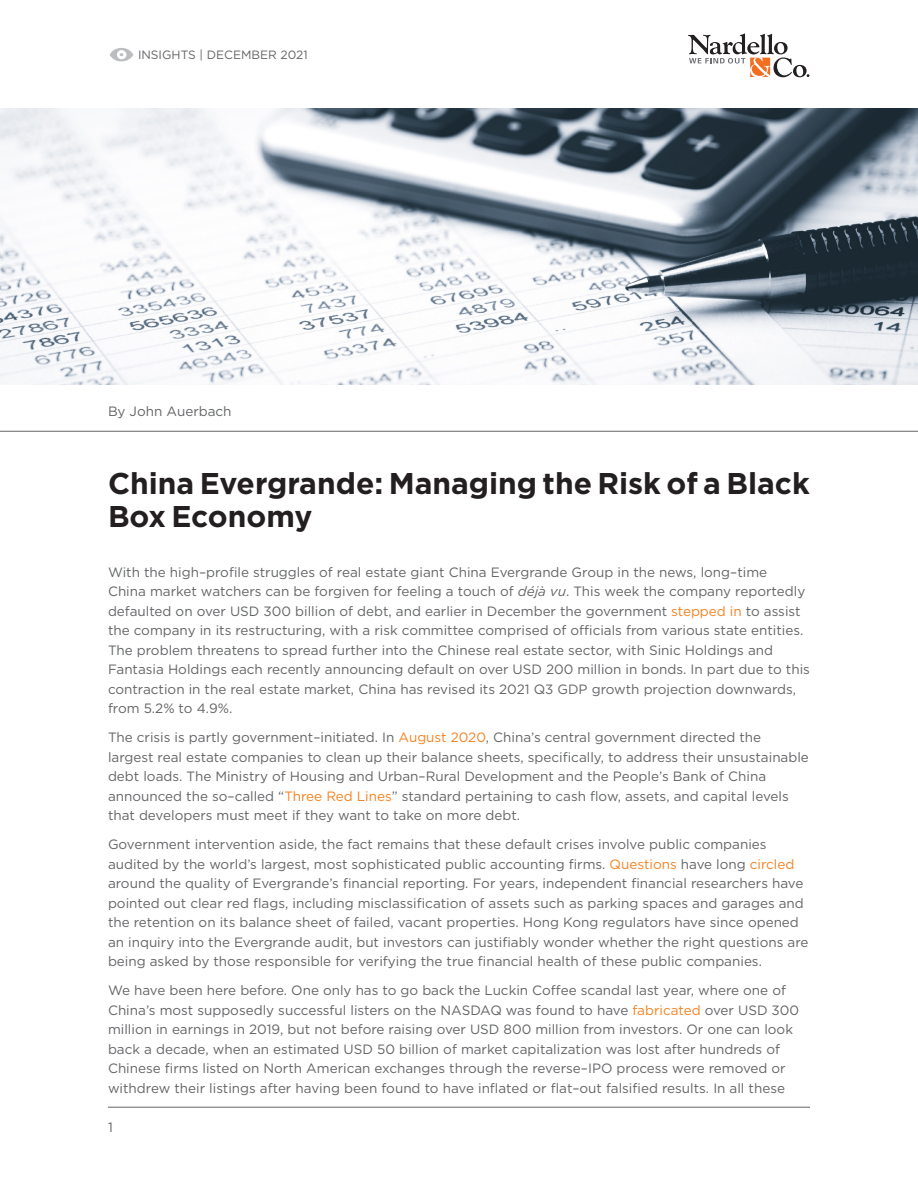
<style>
.page{position:relative;width:918px;height:1188px;background:#fff}
.page>*{position:absolute;margin:0;border:0;box-sizing:border-box;transform-origin:0 0}
.t1{font:700 30px/33px "Gotham";color:#231f20}
.Body_Style_-_Gotham{font:13.5px/19.5px "Gotham";color:#636466}
.t2{font:12px "Gotham";color:#636466}
.s1{font-style:italic}
.s2{color:#f58220}
</style>
<div class="page">
<hr style="left:108px;top:1107px;width:702px;height:1px;background:#636466">
<img style="left:0;top:108px;width:918px;height:277px">
<svg style="left:688px;top:34px;width:121px;height:43px"></svg>
<hr style="left:0;top:431px;width:918px;height:1px;background:#636466">
<svg style="left:110px;top:48px;width:23px;height:13px"></svg>
<p class="t2" style="left:138px;top:47px;width:171px">INSIGHTS | DECEMBER 2021</p>
<p class="Body_Style_-_Gotham" style="left:108px;top:401px;width:125px">By John Auerbach</p>
<p class="t1" style="left:108px;top:467px;width:703px">China Evergrande: Managing the Risk of a Black<br>Box Economy</p>
<p class="Body_Style_-_Gotham" style="left:108px;top:562px;width:703px">With the high–profile struggles of real estate giant China Evergrande Group in the news, long–time<br>China market watchers can be forgiven for feeling a touch of <span class="s1">déjà vu</span>. This week the company reportedly defaulted on over USD 300 billion of debt, and earlier in December the government <span class="s2">stepped in</span> to assist the company in its restructuring, with a risk committee comprised of officials from various state entities.<br>The problem threatens to spread further into the Chinese real estate sector, with Sinic Holdings and Fantasia Holdings each recently announcing default on over USD 200 million in bonds. In part due to this contraction in the real estate market, China has revised its 2021 Q3 GDP growth projection downwards, from 5.2% to 4.9%.</p>
<p class="Body_Style_-_Gotham" style="left:108px;top:727px;width:702px">The crisis is partly government–initiated. In <span class="s2">August 2020</span>, China’s central government directed the largest real estate companies to clean up their balance sheets, specifically, to address their unsustainable debt loads. The Ministry of Housing and Urban–Rural Development and the People’s Bank of China announced the so–called “<span class="s2">Three Red Lines</span>” standard pertaining to cash flow, assets, and capital levels that developers must meet if they want to take on more debt.</p>
<p class="Body_Style_-_Gotham" style="left:108px;top:834px;width:702px">Government intervention aside, the fact remains that these default crises involve public companies audited by the world’s largest, most sophisticated public accounting firms. <span class="s2">Questions</span> have long <span class="s2">circled </span>around the quality of Evergrande’s financial reporting. For years, independent financial researchers have pointed out clear red flags, including misclassification of assets such as parking spaces and garages and the retention on its balance sheet of failed, vacant properties. Hong Kong regulators have since opened an inquiry into the Evergrande audit, but investors can justifiably wonder whether the right questions are being asked by those responsible for verifying the true financial health of these public companies.</p>
<p class="Body_Style_-_Gotham" style="left:108px;top:980px;width:693px">We have been here before. One only has to go back the Luckin Coffee scandal last year, where one of China’s most supposedly successful listers on the NASDAQ was found to have <span class="s2">fabricated</span> over USD 300 million in earnings in 2019, but not before raising over USD 800 million from investors. Or one can look back a decade, when an estimated USD 50 billion of market capitalization was lost after hundreds of Chinese firms listed on North American exchanges through the reverse–IPO process were removed or withdrew their listings after having been found to have inflated or flat–out falsified results. In all these</p>
<p class="Body_Style_-_Gotham" style="left:108px;top:1117px;width:6px">1</p>
</div>
